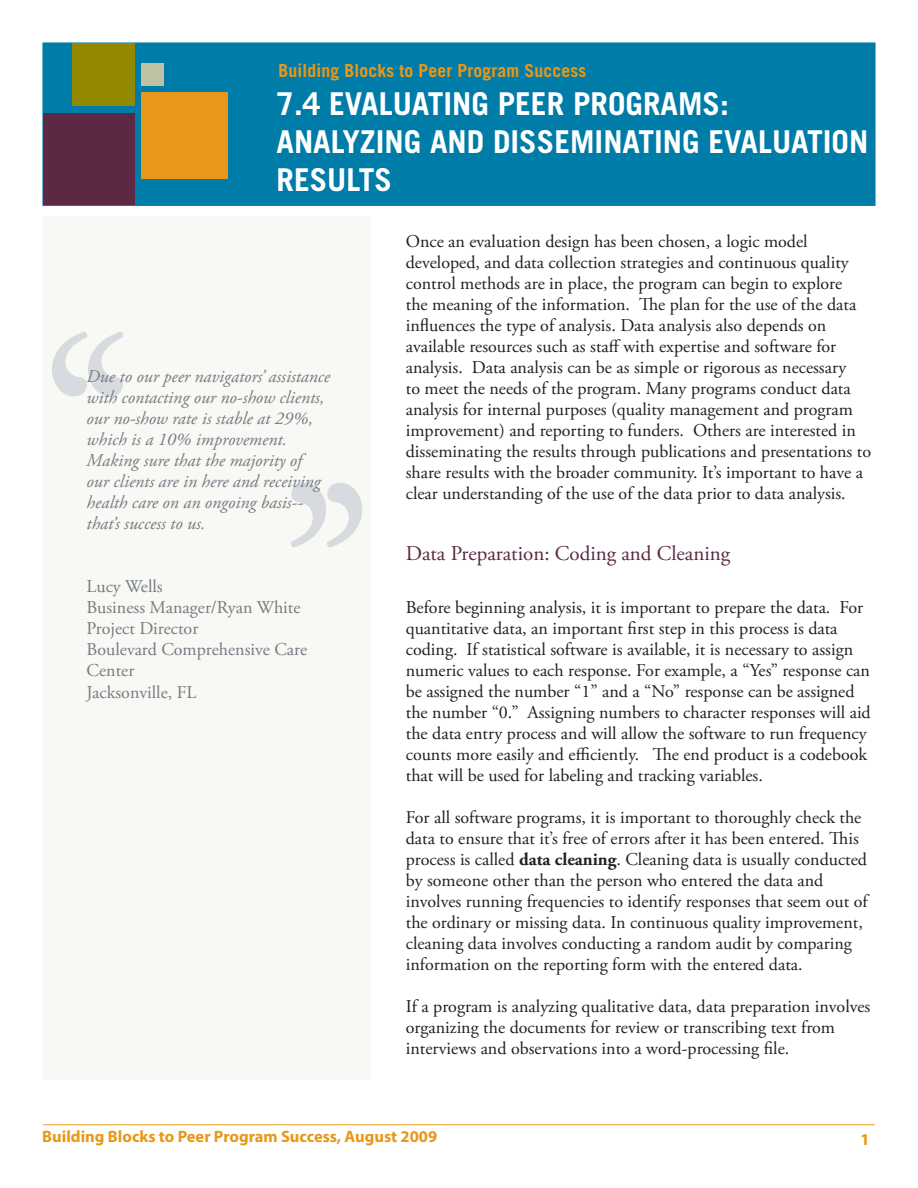
<style>
.page{position:relative;width:918px;height:1188px;background:#fff}
.page>*{position:absolute;margin:0;border:0;box-sizing:border-box;transform-origin:0 0}
.banner_heading_1{font:700 36px "Trade Gothic LT Std";color:#fff}
.banner_heading_1-2{font:700 31.5px/37.8px "Trade Gothic LT Std";color:#fff}
.Body_heading_2{font:21px "Adobe Garamond Pro";color:#5c2844}
.Body_text{font:18px/21px "Adobe Garamond Pro";color:#231f20}
.quote{font:italic 18px/21px "Adobe Garamond Pro";color:#747c82}
.quote_name{font:18px/21px "Adobe Garamond Pro";color:#747c82}
.t1{font:700 18px "Trade Gothic LT Std";color:#e89818}
.t2{font:700 16.5px "Myriad Pro";color:#e89818}
.s1{font-weight:700}
</style>
<div class="page">
<hr style="left:43px;top:1124px;width:832px;height:1px;background:#e89818">
<div style="left:43px;top:43px;width:831px;height:162px;background:#007ca8"></div>
<div style="left:141px;top:92px;width:87px;height:87px;background:#e89818"></div>
<div style="left:43px;top:113px;width:92px;height:92px;background:#5c2844"></div>
<div style="left:72px;top:43px;width:63px;height:63px;background:#928900"></div>
<div style="left:141px;top:63px;width:22px;height:22px;background:#bec1a3"></div>
<div style="left:43px;top:216px;width:328px;height:864px;background:#f8f8f4"></div>
<svg style="left:291px;top:483px;width:71px;height:65px"></svg>
<svg style="left:52px;top:332px;width:71px;height:64px"></svg>
<p class="t1" style="left:278px;top:60px;width:310px">Building Blocks to Peer Program Success</p>
<p class="banner_heading_1-2" style="left:277px;top:84px;width:454px">7.4 EVALUATING PEER PROGRAMS:</p>
<p class="banner_heading_1-2" style="left:277px;top:122px;width:593px">ANALYZING AND DISSEMINATING EVALUATION<br>RESULTS</p>
<p class="banner_heading_1" style="left:283px;top:100px;width:490px">CONFIDENTIALITY AND CREATING</p>
<p class="quote" style="left:87px;top:366px;width:245px">Due to our peer navigators’ assistance with contacting our no-show clients, our no-show rate is stable at 29%, which is a 10% improvement.<br>Making sure that the majority of<br>our clients are in here and receiving health care on an ongoing basis-- that’s success to us.</p>
<p class="quote_name" style="left:87px;top:576px;width:78px">Lucy Wells</p>
<p class="quote_name" style="left:87px;top:597px;width:215px">Business Manager/Ryan White<br>Project Director</p>
<p class="quote_name" style="left:87px;top:639px;width:222px">Boulevard Comprehensive Care<br>Center</p>
<p class="quote_name" style="left:87px;top:682px;width:111px">Jacksonville, FL</p>
<p class="Body_text" style="left:406px;top:231px;width:467px">Once an evaluation design has been chosen, a logic model developed, and data collection strategies and continuous quality control methods are in place, the program can begin to explore<br>the meaning of the information. The plan for the use of the data influences the type of analysis. Data analysis also depends on available resources such as staff with expertise and software for analysis. Data analysis can be as simple or rigorous as necessary<br>to meet the needs of the program. Many programs conduct data analysis for internal purposes (quality management and program improvement) and reporting to funders. Others are interested in disseminating the results through publications and presentations to share results with the broader community. It’s important to have a clear understanding of the use of the data prior to data analysis.</p>
<p class="Body_heading_2" style="left:406px;top:541px;width:326px">Data Preparation: Coding and Cleaning</p>
<p class="Body_text" style="left:406px;top:597px;width:466px">Before beginning analysis, it is important to prepare the data. For quantitative data, an important first step in this process is data coding. If statistical software is available, it is necessary to assign numeric values to each response. For example, a “Yes” response can be assigned the number “1” and a “No” response can be assigned the number “0.” Assigning numbers to character responses will aid the data entry process and will allow the software to run frequency counts more easily and efficiently. The end product is a codebook that will be used for labeling and tracking variables.</p>
<p class="Body_text" style="left:406px;top:807px;width:464px">For all software programs, it is important to thoroughly check the data to ensure that it’s free of errors after it has been entered. This process is called <span class="s1">data cleaning</span>. Cleaning data is usually conducted by someone other than the person who entered the data and involves running frequencies to identify responses that seem out of the ordinary or missing data. In continuous quality improvement, cleaning data involves conducting a random audit by comparing information on the reporting form with the entered data.</p>
<p class="Body_text" style="left:406px;top:996px;width:466px">If a program is analyzing qualitative data, data preparation involves organizing the documents for review or transcribing text from interviews and observations into a word-processing file.</p>
<p class="t2" style="left:42px;top:1126px;width:396px">Building Blocks to Peer Program Success, August 2009</p>
<p class="t2" style="left:860px;top:1128px;width:11px">1</p>
</div>
